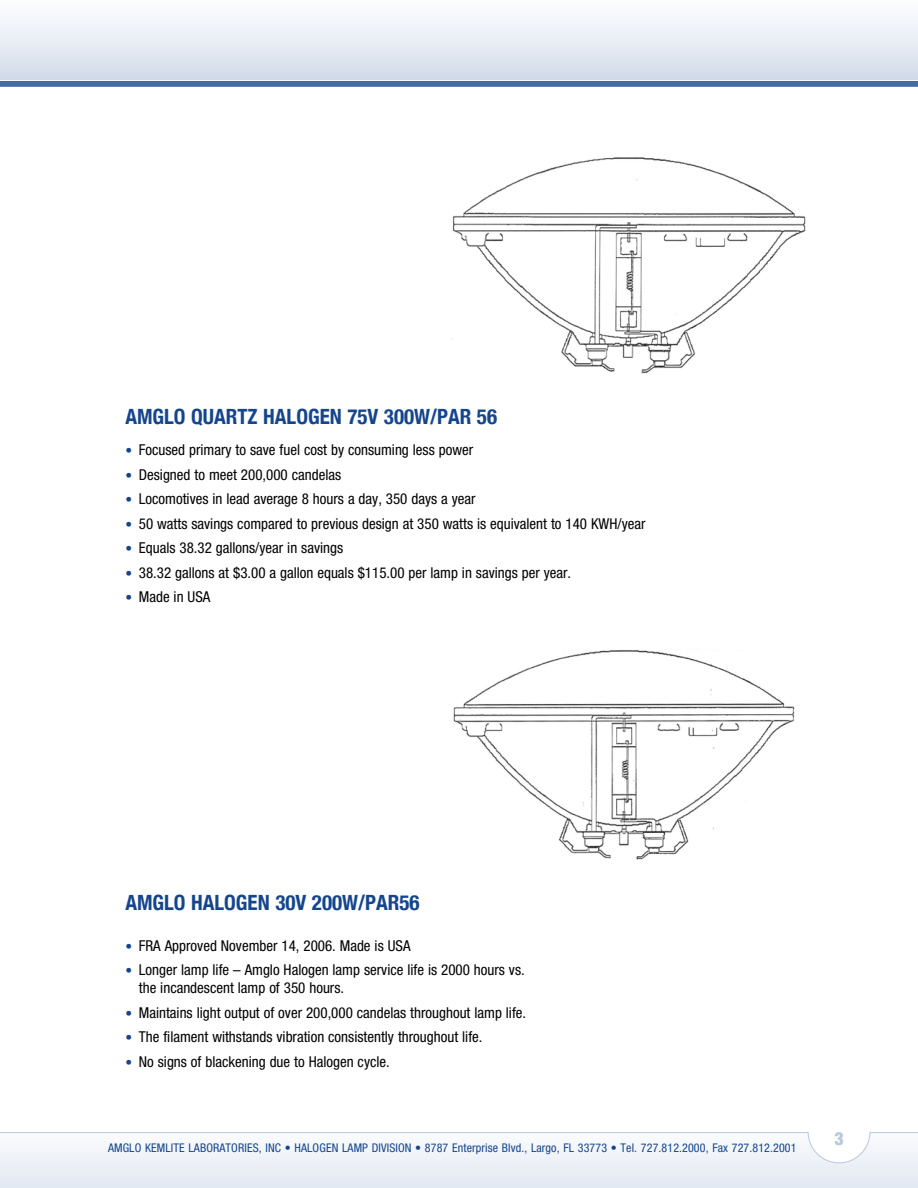
<style>
.page{position:relative;width:918px;height:1188px;background:#fff}
.page>*{position:absolute;margin:0;border:0;box-sizing:border-box;transform-origin:0 0}
.t1{font:700 condensed 21px "Helvetica Neue";color:#15458d}
.t2{font:900 condensed 18px "Helvetica Neue LT Std";color:#b9c7dd}
.t3{font:condensed 15px/18px "Helvetica Neue LT Std";color:#000}
.t4{font:condensed 12px "Helvetica Neue LT Std";letter-spacing:.01em;color:#15458d}
.s1{font-family:"Helvetica Neue";font-weight:700;font-size:13.5px;color:#15458d}
</style>
<div class="page">
<svg style="left:0;top:81px;width:918px;height:6px;background:#496ea6"></svg>
<svg style="left:0;top:18px;width:918px;height:63px;fill:#e5eaf2"></svg>
<svg style="left:0;top:1132px;width:918px;height:56px"></svg>
<img style="left:451px;top:157px;width:355px;height:217px">
<img style="left:453px;top:650px;width:342px;height:210px">
<h1 class="t1" style="left:125px;top:404px;width:373px">AMGLO QUARTZ HALOGEN 75V 300W/PAR 56</h1>
<p class="t3" style="left:125px;top:441px;width:349px"><span class="s1">•</span> Focused primary to save fuel cost by consuming less power</p>
<p class="t3" style="left:125px;top:465px;width:217px"><span class="s1">•</span> Designed to meet 200,000 candelas</p>
<p class="t3" style="left:125px;top:490px;width:352px"><span class="s1">•</span> Locomotives in lead average 8 hours a day, 350 days a year</p>
<p class="t3" style="left:125px;top:514px;width:522px"><span class="s1">•</span> 50 watts savings compared to previous design at 350 watts is equivalent to 140 KWH/year</p>
<p class="t3" style="left:125px;top:539px;width:219px"><span class="s1">•</span> Equals 38.32 gallons/year in savings</p>
<p class="t3" style="left:125px;top:563px;width:447px"><span class="s1">•</span> 38.32 gallons at $3.00 a gallon equals $115.00 per lamp in savings per year.</p>
<p class="t3" style="left:125px;top:588px;width:87px"><span class="s1">•</span> Made in USA</p>
<h1 class="t1" style="left:125px;top:890px;width:296px">AMGLO HALOGEN 30V 200W/PAR56</h1>
<p class="t3" style="left:125px;top:936px;width:287px"><span class="s1">•</span> FRA Approved November 14, 2006. Made is USA</p>
<p class="t3" style="left:139px;top:961px;width:387px;text-indent:-14px"><span class="s1">•</span> Longer lamp life – Amglo Halogen lamp service life is 2000 hours vs. the incandescent lamp of 350 hours.</p>
<p class="t3" style="left:125px;top:1003px;width:402px"><span class="s1">•</span> Maintains light output of over 200,000 candelas throughout lamp life.</p>
<p class="t3" style="left:125px;top:1028px;width:359px"><span class="s1">•</span> The filament withstands vibration consistently throughout life.</p>
<p class="t3" style="left:125px;top:1052px;width:266px"><span class="s1">•</span> No signs of blackening due to Halogen cycle.</p>
<p class="t4" style="left:108px;top:1141px;width:690px">AMGLO KEMLITE LABORATORIES, INC • HALOGEN LAMP DIVISION • 8787 Enterprise Blvd., Largo, FL 33773 • Tel. 727.812.2000, Fax 727.812.2001</p>
<p class="t2" style="left:835px;top:1128px;width:11px">3</p>
</div>
